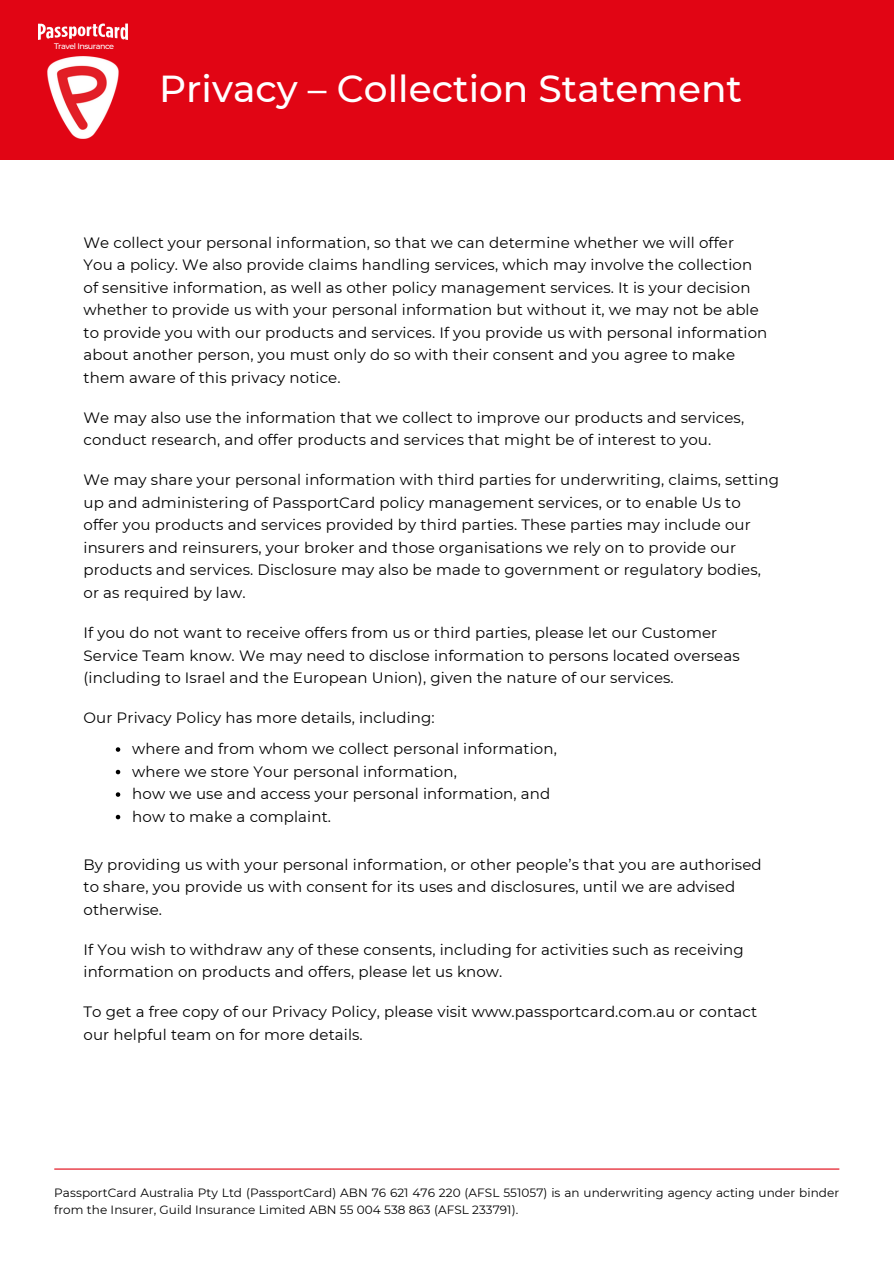
<style>
.page{position:relative;width:894px;height:1264px;background:#fff}
.page>*{position:absolute;margin:0;border:0;box-sizing:border-box;transform-origin:0 0}
.t1{font:500 37.5px "Montserrat";color:#fff}
.t2{font:15px/22.5px "Montserrat";letter-spacing:.01em;color:#000}
.t3{font:12px/17px "Montserrat";letter-spacing:.005em;color:#000}
.t4{font:500 8.1px "Montserrat";letter-spacing:-.06em;color:#fff}
</style>
<div class="page">
<div style="left:0;top:0;width:893px;height:159px;background:#e10514"></div>
<img style="left:47px;top:56px;width:72px;height:82px">
<img style="left:39px;top:23px;width:89px;height:16px">
<hr style="left:54px;top:1168px;width:785px;height:1px;background:#e10514">
<svg style="left:116px;top:747px;width:4px;height:4px"></svg>
<svg style="left:116px;top:769px;width:4px;height:5px"></svg>
<svg style="left:116px;top:792px;width:4px;height:4px"></svg>
<svg style="left:116px;top:814px;width:4px;height:5px"></svg>
<p class="t4" style="left:54px;top:41px;width:62px">Travel Insurance</p>
<h1 class="t1" style="left:159px;top:66px;width:584px">Privacy – Collection Statement</h1>
<h2 class="t2" style="left:83px;top:231px;width:685px">We collect your personal information, so that we can determine whether we will offer<br>You a policy. We also provide claims handling services, which may involve the collection of sensitive information, as well as other policy management services. It is your decision whether to provide us with your personal information but without it, we may not be able to provide you with our products and services. If you provide us with personal information about another person, you must only do so with their consent and you agree to make them aware of this privacy notice.</h2>
<h2 class="t2" style="left:83px;top:406px;width:662px">We may also use the information that we collect to improve our products and services, conduct research, and offer products and services that might be of interest to you.</h2>
<h2 class="t2" style="left:83px;top:469px;width:696px">We may share your personal information with third parties for underwriting, claims, setting up and administering of PassportCard policy management services, or to enable Us to offer you products and services provided by third parties. These parties may include our insurers and reinsurers, your broker and those organisations we rely on to provide our products and services. Disclosure may also be made to government or regulatory bodies, or as required by law.</h2>
<h2 class="t2" style="left:83px;top:621px;width:657px">If you do not want to receive offers from us or third parties, please let our Customer<br>Service Team know. We may need to disclose information to persons located overseas (including to Israel and the European Union), given the nature of our services.</h2>
<p class="t2" style="left:83px;top:706px;width:352px">Our Privacy Policy has more details, including:</p>
<p class="t2" style="left:132px;top:737px;width:426px">where and from whom we collect personal information,</p>
<p class="t2" style="left:132px;top:760px;width:326px">where we store Your personal information,</p>
<h2 class="t2" style="left:132px;top:782px;width:419px">how we use and access your personal information, and</h2>
<h2 class="t2" style="left:132px;top:805px;width:200px">how to make a complaint.</h2>
<h2 class="t2" style="left:83px;top:852px;width:679px">By providing us with your personal information, or other people’s that you are authorised to share, you provide us with consent for its uses and disclosures, until we are advised otherwise.</h2>
<h2 class="t2" style="left:83px;top:938px;width:661px">If You wish to withdraw any of these consents, including for activities such as receiving information on products and offers, please let us know.</h2>
<p class="t2" style="left:83px;top:1000px;width:675px">To get a free copy of our Privacy Policy, please visit www.passportcard.com.au or contact our helpful team on for more details.</p>
<h3 class="t3" style="left:54px;top:1184px;width:786px">PassportCard Australia Pty Ltd (PassportCard) ABN 76 621 476 220 (AFSL 551057) is an underwriting agency acting under binder from the Insurer, Guild Insurance Limited ABN 55 004 538 863 (AFSL 233791).</h3>
</div>
